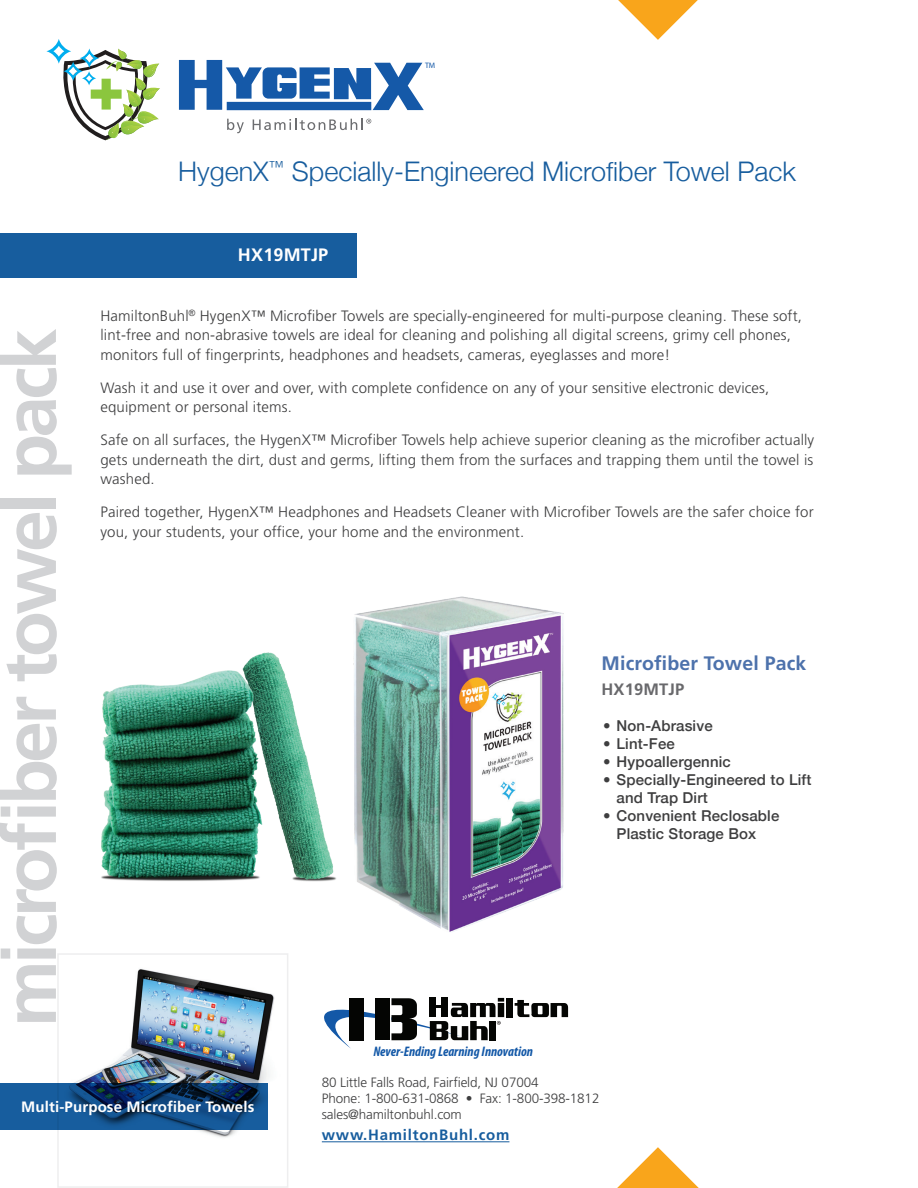
<style>
.page{position:relative;width:918px;height:1188px;background:#fff}
.page>*{position:absolute;margin:0;border:0;box-sizing:border-box;transform-origin:0 0}
.t1{font:700 75px "Frutiger LT Std";letter-spacing:-.05em;color:#d1d2d4}
.t2{font:300 27px "Helvetica Neue";color:#175d9e}
.t3{font:700 19.5px "Frutiger LT Std";letter-spacing:.01em;color:#4d72ac}
.t4{font:700 18px "Frutiger LT Std";letter-spacing:.01em;color:#fff}
.t5{font:700 16.5px "Frutiger LT Std";letter-spacing:.01em;color:#69696c}
.t6{font:300 15px/19.5px "Frutiger LT Std";letter-spacing:.01em;color:#3e3e3f}
.t7{font:500 15px/18px "Helvetica Neue";letter-spacing:.01em;color:#3e3e3f}
.t8{font:700 15px "Frutiger LT Std";letter-spacing:.01em;color:#fff}
.t9{font:700 15px "Frutiger LT Std";letter-spacing:.05em;color:#175d9e}
.t10{font:italic 700 condensed 13.95px "Myriad Pro";color:#1358a7}
.t11{font:300 13.5px/16.2px "Frutiger LT Std";letter-spacing:-.01em;color:#3e3e3f}
.t12{font:7.95px "Myriad Pro";color:#1559a8}
</style>
<div class="page">
<div style="left:0;top:233px;width:357px;height:45px;background:#175d9e"></div>
<img style="left:60px;top:969px;width:215px;height:169px">
<div style="left:57px;top:953px;width:231px;height:235px;border:2px solid #eeeeef"></div>
<div style="left:507px;top:998px;width:6px;height:19px;background:#040503"></div>
<svg style="left:515px;top:1000px;width:53px;height:17px"></svg>
<svg style="left:324px;top:998px;width:180px;height:51px"></svg>
<svg style="left:618px;top:0;width:80px;height:40px"></svg>
<hr style="left:322px;top:1141px;width:187px;height:1px;background:#175d9e">
<svg style="left:617px;top:1147px;width:82px;height:41px"></svg>
<svg style="left:0;top:1084px;width:268px;height:46px;background:#10487f"></svg>
<img style="left:264px;top:596px;width:300px;height:336px">
<img style="left:101px;top:653px;width:236px;height:229px">
<svg style="left:46px;top:39px;width:114px;height:102px"></svg>
<svg style="left:179px;top:60px;width:245px;height:50px"></svg>
<svg style="left:227px;top:119px;width:17px;height:14px"></svg>
<svg style="left:253px;top:119px;width:118px;height:11px"></svg>
<p class="t12" style="left:425px;top:60px;width:12px">TM</p>
<h2 class="t2" style="left:178px;top:149px;width:619px">HygenX<sup>™</sup> Specially-Engineered Microfiber Towel Pack</h2>
<h1 class="t1" style="left:-14px;top:1027px;width:700px;rotate:-90deg">microfiber towel pack</h1>
<p class="t4" style="left:238px;top:245px;width:92px">HX19MTJP</p>
<p class="t6" style="left:100px;top:306px;width:703px">HamiltonBuhl<sup>®</sup> HygenX™ Microfiber Towels are specially-engineered for multi-purpose cleaning. These soft, lint-free and non-abrasive towels are ideal for cleaning and polishing all digital screens, grimy cell phones, monitors full of fingerprints, headphones and headsets, cameras, eyeglasses and more!</p>
<p class="t6" style="left:100px;top:378px;width:670px">Wash it and use it over and over, with complete confidence on any of your sensitive electronic devices, equipment or personal items.</p>
<p class="t6" style="left:100px;top:430px;width:715px;text-align:justify">Safe on all surfaces, the HygenX™ Microfiber Towels help achieve superior cleaning as the microfiber actually gets underneath the dirt, dust and germs, lifting them from the surfaces and trapping them until the towel is washed.</p>
<p class="t6" style="left:100px;top:502px;width:715px">Paired together, HygenX™ Headphones and Headsets Cleaner with Microfiber Towels are the safer choice for you, your students, your office, your home and the environment.</p>
<h3 class="t3" style="left:602px;top:652px;width:206px">Microfiber Towel Pack</h3>
<p class="t5" style="left:602px;top:679px;width:84px">HX19MTJP</p>
<p class="t7" style="left:603px;top:715px;width:111px">• Non-Abrasive</p>
<p class="t7" style="left:603px;top:733px;width:73px">• Lint-Fee</p>
<p class="t7" style="left:603px;top:751px;width:129px">• Hypoallergennic</p>
<p class="t7" style="left:617px;top:769px;width:196px;text-indent:-14px">• Specially-Engineered to Lift and Trap Dirt</p>
<p class="t7" style="left:617px;top:805px;width:164px;text-indent:-14px">• Convenient Reclosable<br>Plastic Storage Box</p>
<p class="t10" style="left:373px;top:1043px;width:161px">Never-Ending Learning Innovation</p>
<p class="t8" style="left:21px;top:1098px;width:235px">Multi-Purpose Microfiber Towels</p>
<p class="t11" style="left:322px;top:1074px;width:279px">80 Little Falls Road, Fairfield, NJ 07004<br>Phone: 1-800-631-0868 • Fax: 1-800-398-1812 sales@hamiltonbuhl.com</p>
<p class="t9" style="left:322px;top:1126px;width:189px">www.HamiltonBuhl.com</p>
</div>
